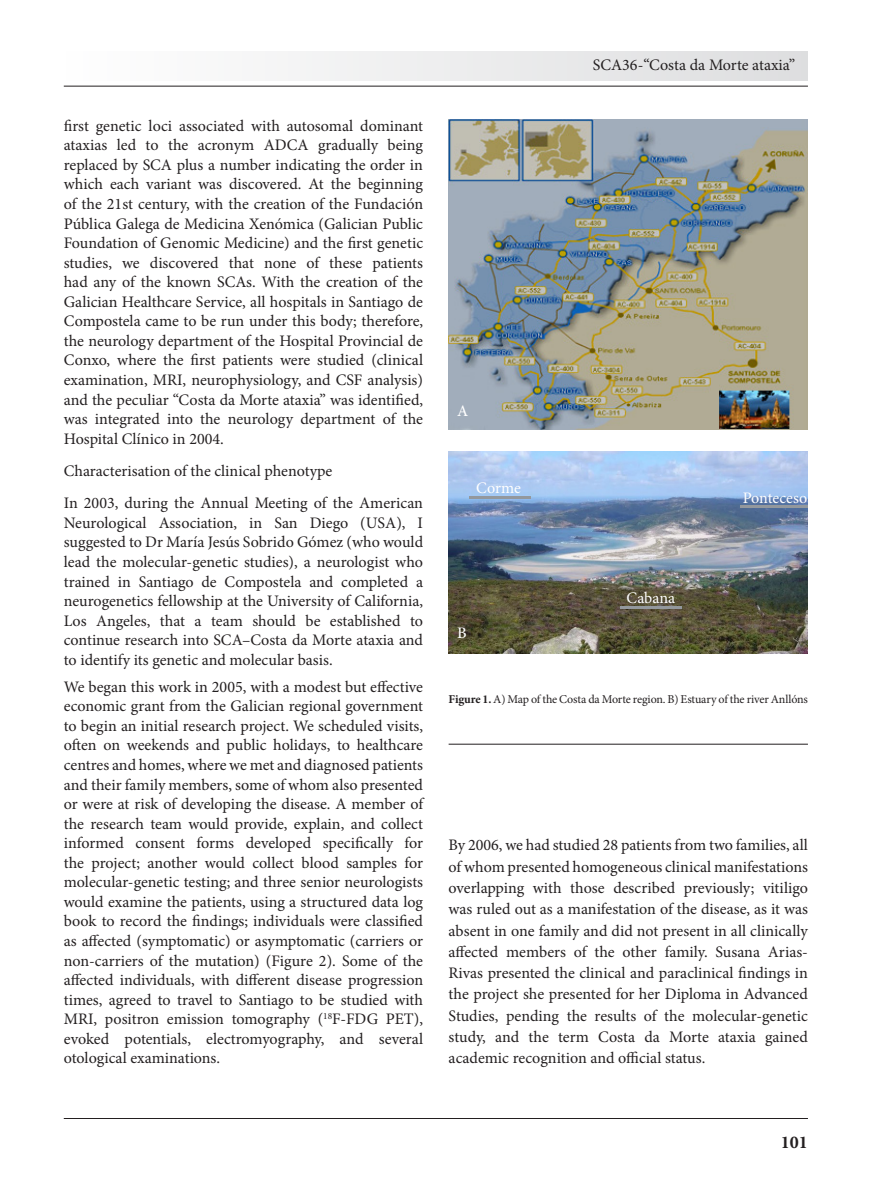
<style>
.page{position:relative;width:893px;height:1191px;background:#fff}
.page>*{position:absolute;margin:0;border:0;box-sizing:border-box;transform-origin:0 0}
.t1{font:700 18px "Minion Pro";color:#231f20}
.t2{font:16.05px/19.5px "Minion Pro";color:#231f20;text-align:justify}
.t3{font:16.05px "Minion Pro";letter-spacing:-.005em;color:#fff}
.t4{font:500 16.05px "Minion Pro";color:#fff}
.t5{font:12px "Minion Pro";letter-spacing:-.015em;color:#231f20}
.s1{font-weight:700}
</style>
<div class="page">
<hr style="left:64px;top:86px;width:744px;height:1px;background:#231f20">
<div style="left:64px;top:51px;width:744px;height:30px;background:linear-gradient(to right,#fefefe,#dddedf)"></div>
<hr style="left:64px;top:1118px;width:744px;height:1px;background:#231f20">
<img style="left:449px;top:451px;width:359px;height:202px">
<img style="left:449px;top:119px;width:359px;height:310px">
<hr style="left:449px;top:744px;width:359px;height:1px;background:#231f20">
<hr style="left:469px;top:496px;width:61px;height:2px;background:#93989d">
<hr style="left:620px;top:606px;width:62px;height:2px;background:#93989d">
<hr style="left:740px;top:506px;width:67px;height:2px;background:#93989d">
<p class="t2" style="left:64px;top:116px;width:361px">first genetic loci associated with autosomal dominant ataxias led to the acronym ADCA gradually being replaced by SCA plus a number indicating the order in which each variant was discovered. At the beginning of the 21st century, with the creation of the Fundación Pública Galega de Medicina Xenómica (Galician Public Foundation of Genomic Medicine) and the first genetic studies, we discovered that none of these patients had any of the known SCAs. With the creation of the Galician Healthcare Service, all hospitals in Santiago de Compostela came to be run under this body; therefore, the neurology department of the Hospital Provincial de Conxo, where the first patients were studied (clinical examination, MRI, neurophysiology, and CSF analysis) and the peculiar “Costa da Morte ataxia” was identified, was integrated into the neurology department of the Hospital Clínico in 2004.</p>
<p class="t2" style="left:64px;top:455px;width:361px;line-height:32.2px">Characterisation of the clinical phenotype<br>In 2003, during the Annual Meeting of the American</p>
<p class="t2" style="left:64px;top:513px;width:361px">Neurological Association, in San Diego (USA), I suggested to Dr María Jesús Sobrido Gómez (who would lead the molecular-genetic studies), a neurologist who trained in Santiago de Compostela and completed a neurogenetics fellowship at the University of California, Los Angeles, that a team should be established to continue research into SCA–Costa da Morte ataxia and to identify its genetic and molecular basis.</p>
<p class="t2" style="left:64px;top:677px;width:361px">We began this work in 2005, with a modest but effective economic grant from the Galician regional government to begin an initial research project. We scheduled visits, often on weekends and public holidays, to healthcare centres and homes, where we met and diagnosed patients and their family members, some of whom also presented or were at risk of developing the disease. A member of the research team would provide, explain, and collect informed consent forms developed specifically for the project; another would collect blood samples for molecular-genetic testing; and three senior neurologists would examine the patients, using a structured data log book to record the findings; individuals were classified as affected (symptomatic) or asymptomatic (carriers or non-carriers of the mutation) (Figure 2). Some of the affected individuals, with different disease progression times, agreed to travel to Santiago to be studied with MRI, positron emission tomography (<sup>18</sup>F-FDG PET), evoked potentials, electromyography, and several otological examinations.</p>
<p class="t2" style="left:593px;top:55px;width:204px">SCA36-“Costa da Morte ataxia”</p>
<p class="t4" style="left:457px;top:400px;width:13px">A</p>
<p class="t3" style="left:476px;top:477px;width:46px">Corme</p>
<p class="t4" style="left:457px;top:622px;width:11px">B</p>
<p class="t3" style="left:626px;top:587px;width:50px">Cabana</p>
<p class="t3" style="left:743px;top:487px;width:66px">Ponteceso</p>
<p class="t5" style="left:449px;top:691px;width:361px"><span class="s1">Figure 1.</span> A) Map of the Costa da Morte region. B) Estuary of the river Anllóns</p>
<p class="t2" style="left:449px;top:834px;width:361px;line-height:21.3px">By 2006, we had studied 28 patients from two families, all of whom presented homogeneous clinical manifestations overlapping with those described previously; vitiligo was ruled out as a manifestation of the disease, as it was absent in one family and did not present in all clinically affected members of the other family. Susana Arias-Rivas presented the clinical and paraclinical findings in the project she presented for her Diploma in Advanced Studies, pending the results of the molecular-genetic study, and the term Costa da Morte ataxia gained academic recognition and official status.</p>
<p class="t1" style="left:781px;top:1130px;width:28px">101</p>
</div>
